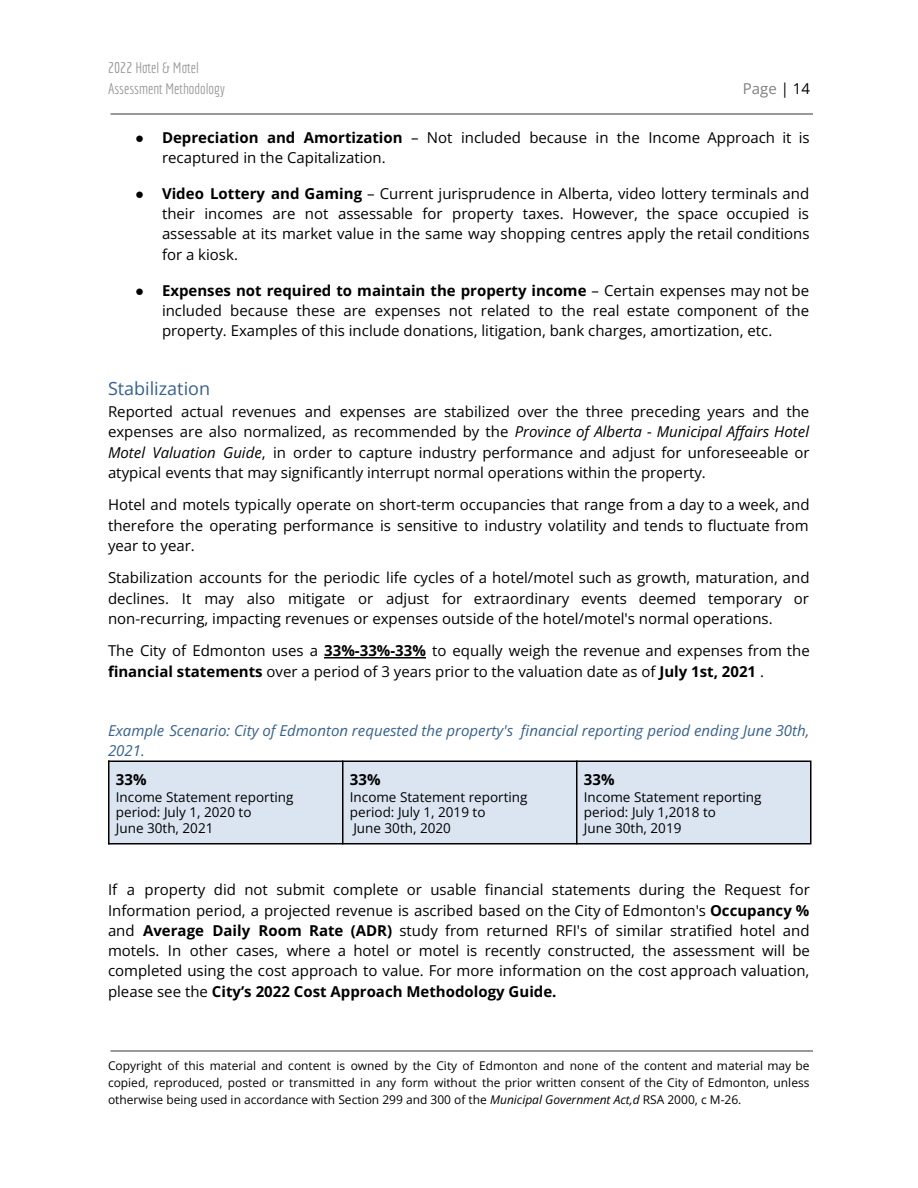
<style>
.page{position:relative;width:918px;height:1188px;background:#fff}
.page>*{position:absolute;margin:0;border:0;box-sizing:border-box;transform-origin:0 0}
.t1{font:18px "Open Sans";color:#366091}
.t2{font:15px/20.2px "Open Sans";color:#000;text-align:justify}
.t3{font:italic 15px/20.2px "Open Sans";color:#366091}
.t4{font:15px/21px "Economica";color:#999}
.t5{font:700 15px "Open Sans";color:#000}
.t6{font:15px "Open Sans";color:#808080}
.t7{font:13.5px/15.8px "Open Sans";color:#000}
.t8{font:12px/16.8px "Open Sans";color:#000;text-align:justify}
.s1{color:#000}
.s2{font-family:"Arial"}
.s3{font-weight:700}
.s4{font-style:italic}
</style>
<div class="page">
<div style="left:108px;top:762px;width:234px;height:82px;background:#dbe5f1"></div>
<div style="left:342px;top:762px;width:234px;height:82px;background:#dbe5f1"></div>
<div style="left:576px;top:762px;width:234px;height:82px;background:#dbe5f1"></div>
<hr style="left:324px;top:657px;width:102px;height:1px;background:#000">
<hr style="left:108px;top:760px;width:2px;height:84px;background:#000">
<hr style="left:342px;top:760px;width:2px;height:84px;background:#000">
<hr style="left:576px;top:760px;width:1px;height:84px;background:#000">
<hr style="left:810px;top:760px;width:2px;height:84px;background:#000">
<hr style="left:108px;top:760px;width:702px;height:2px;background:#000">
<hr style="left:108px;top:843px;width:702px;height:2px;background:#000">
<p class="t4" style="left:108px;top:57px;width:118px">2022 Hotel &amp; Motel<br>Assessment Methodology</p>
<p class="t6" style="left:743px;top:78px;width:69px">Page <span class="s1">| 14</span></p>
<p class="t2" style="left:162px;top:127px;width:649px;text-indent:-27px"><span class="s2">●</span> <span class="s3">Depreciation and Amortization</span> – Not included because in the Income Approach it is recaptured in the Capitalization.</p>
<p class="t2" style="left:162px;top:183px;width:649px;text-indent:-27px"><span class="s2">●</span> <span class="s3">Video Lottery and Gaming</span> – Current jurisprudence in Alberta, video lottery terminals and their incomes are not assessable for property taxes. However, the space occupied is assessable at its market value in the same way shopping centres apply the retail conditions for a kiosk.</p>
<p class="t2" style="left:162px;top:280px;width:649px;text-indent:-27px"><span class="s2">●</span> <span class="s3">Expenses not required to maintain the property income</span> – Certain expenses may not be included because these are expenses not related to the real estate component of the property. Examples of this include donations, litigation, bank charges, amortization, etc.</p>
<p class="t1" style="left:108px;top:376px;width:104px">Stabilization</p>
<p class="t2" style="left:108px;top:401px;width:703px">Reported actual revenues and expenses are stabilized over the three preceding years and the expenses are also normalized, as recommended by the <span class="s4">Province of Alberta - Municipal Affairs Hotel Motel Valuation Guide</span>, in order to capture industry performance and adjust for unforeseeable or atypical events that may significantly interrupt normal operations within the property.</p>
<p class="t2" style="left:108px;top:494px;width:703px">Hotel and motels typically operate on short-term occupancies that range from a day to a week, and therefore the operating performance is sensitive to industry volatility and tends to fl uctuate from year to year.</p>
<p class="t2" style="left:108px;top:567px;width:703px">Stabilization accounts for the periodic life cycles of a hotel/motel such as growth, maturation, and declines. It may also mitigate or adjust for extraordinary events deemed temporary or non-recurring, impacting revenues or expenses outside of the hotel/motel's normal operations.</p>
<p class="t2" style="left:108px;top:640px;width:703px;line-height:20.7px">The City of Edmonton uses a <span class="s3">33%-33%-33%</span> to equally weigh the revenue and expenses from the <span class="s3">financial statements</span> over a period of 3 years prior to the valuation date as of <span class="s3">July 1st, 2021</span> .</p>
<p class="t3" style="left:108px;top:720px;width:703px">Example Scenario: City of Edmonton requested the property's financial reporting period ending June 30th,<br>2021.</p>
<p class="t5" style="left:116px;top:769px;width:32px">33%</p>
<p class="t7" style="left:116px;top:788px;width:179px">Income Statement reporting period: July 1, 2020 to<br>June 30th, 2021</p>
<p class="t5" style="left:350px;top:769px;width:32px">33%</p>
<p class="t7" style="left:350px;top:788px;width:179px">Income Statement reporting period: July 1, 2019 to<br>June 30th, 2020</p>
<p class="t5" style="left:584px;top:769px;width:32px">33%</p>
<p class="t7" style="left:584px;top:788px;width:179px">Income Statement reporting period: July 1,2018 to<br>June 30th, 2019</p>
<p class="t2" style="left:108px;top:879px;width:703px">If a property did not submit complete or usable financial statements during the Request for Information period, a projected revenue is ascribed based on the City of Edmonton's <span class="s3">Occupancy % </span>and <span class="s3">Average Daily Room Rate (ADR)</span> study from returned RFI's of similar stratified hotel and motels. In other cases, where a hotel or motel is recently constructed, the assessment will be completed using the cost approach to value. For more information on the cost approach valuation, please see the <span class="s3">City’s 2022 Cost Approach Methodology Guide.</span></p>
<p class="t8" style="left:108px;top:1057px;width:703px">Copyright of this material and content is owned by the City of Edmonton and none of the content and material may be copied, reproduced, posted or transmitted in any form without the prior written consent of the City of Edmonton, unless otherwise being used in accordance with Section 299 and 300 of the <span class="s4">Municipal Government Act,d</span> RSA 2000, c M-26.</p>
</div>
